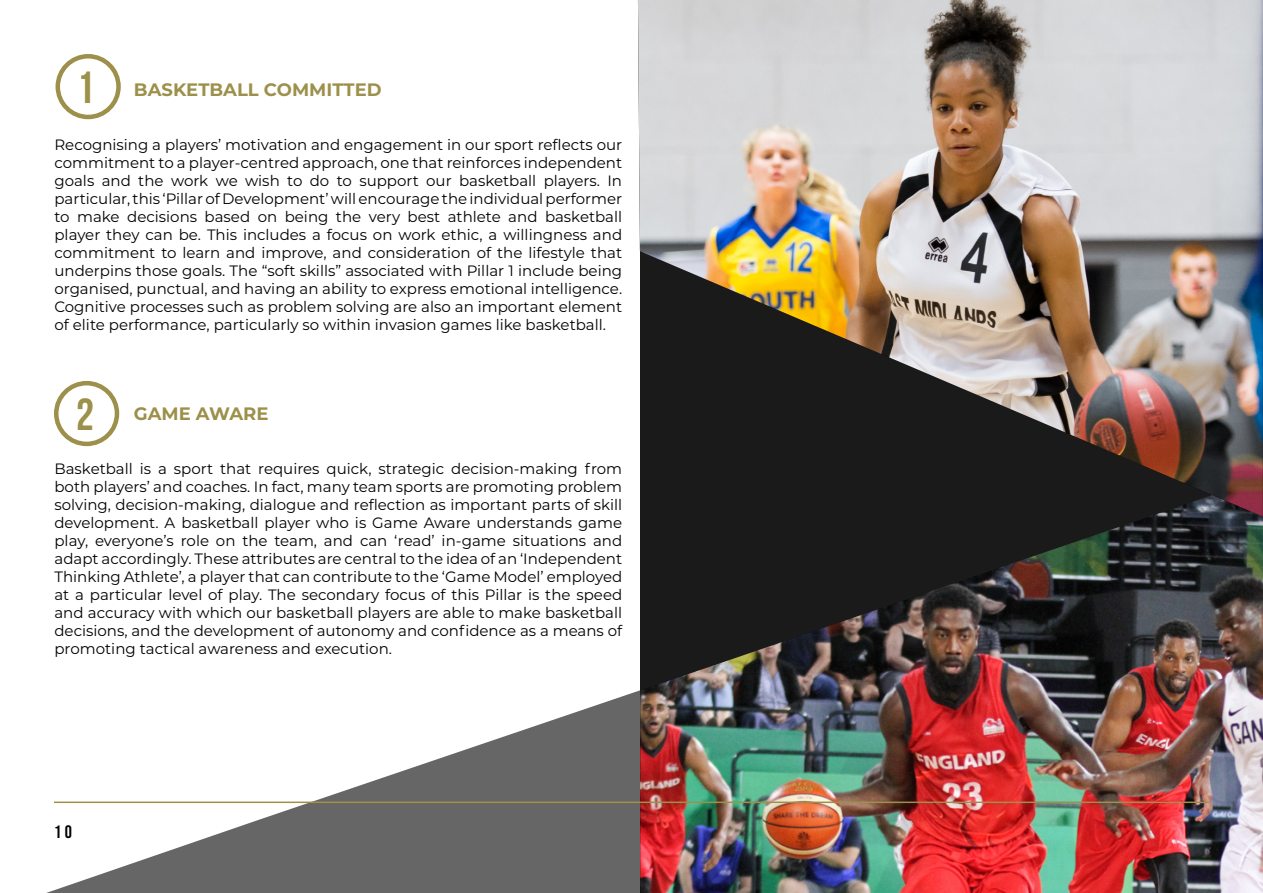
<style>
.page{position:relative;width:1263px;height:893px;background:#fff}
.page>*{position:absolute;margin:0;border:0;box-sizing:border-box;transform-origin:0 0}
.t1{font:700 45px "Bebas Neue";color:#9c904b}
.t2{font:700 18px "Montserrat";color:#9c904b}
.t3{font:18px "Bebas Neue";color:#000}
.t4{font:15px/18px "Montserrat";color:#000;text-align:justify}
</style>
<div class="page">
<svg style="left:46px;top:690px;width:594px;height:203px"></svg>
<img style="left:640px;top:517px;width:623px;height:376px">
<hr style="left:54px;top:801px;width:1155px;height:2px;background:#9c904b">
<div style="left:56px;top:54px;width:65px;height:65px;border:4px solid #9c904b;border-radius:50%"></div>
<div style="left:54px;top:381px;width:65px;height:65px;border:4px solid #9c904b;border-radius:50%"></div>
<img style="left:638px;top:0;width:625px;height:517px">
<h1 class="t1" style="left:77px;top:63px;width:19px">1</h1>
<p class="t2" style="left:134px;top:77px;width:249px">BASKETBALL COMMITTED</p>
<p class="t4" style="left:54px;top:135px;width:569px">Recognising a players’ motivation and engagement in our sport reflects our commitment to a player-centred approach, one that reinforces independent goals and the work we wish to do to support our basketball players. In particular, this ‘Pillar of Development’ will encourage the individual performer to make decisions based on being the very best athlete and basketball player they can be. This includes a focus on work ethic, a willingness and commitment to learn and improve, and consideration of the lifestyle that underpins those goals. The “soft skills” associated with Pillar 1 include being organised, punctual, and having an ability to express emotional intelligence.<br>Cognitive processes such as problem solving are also an important element of elite performance, particularly so within invasion games like basketball.</p>
<h1 class="t1" style="left:76px;top:390px;width:19px">2</h1>
<p class="t2" style="left:134px;top:401px;width:136px">GAME AWARE</p>
<p class="t4" style="left:54px;top:459px;width:569px">Basketball is a sport that requires quick, strategic decision-making from both players’ and coaches. In fact, many team sports are promoting problem solving, decision-making, dialogue and reflection as important parts of skill development. A basketball player who is Game Aware understands game play, everyone’s role on the team, and can ‘read’ in-game situations and adapt accordingly. These attributes are central to the idea of an ‘Independent Thinking Athlete’, a player that can contribute to the ‘Game Model’ employed at a particular level of play. The secondary focus of this Pillar is the speed and accuracy with which our basketball players are able to make basketball decisions, and the development of autonomy and confidence as a means of promoting tactical awareness and execution.</p>
<p class="t3" style="left:54px;top:822px;width:19px">10</p>
</div>
